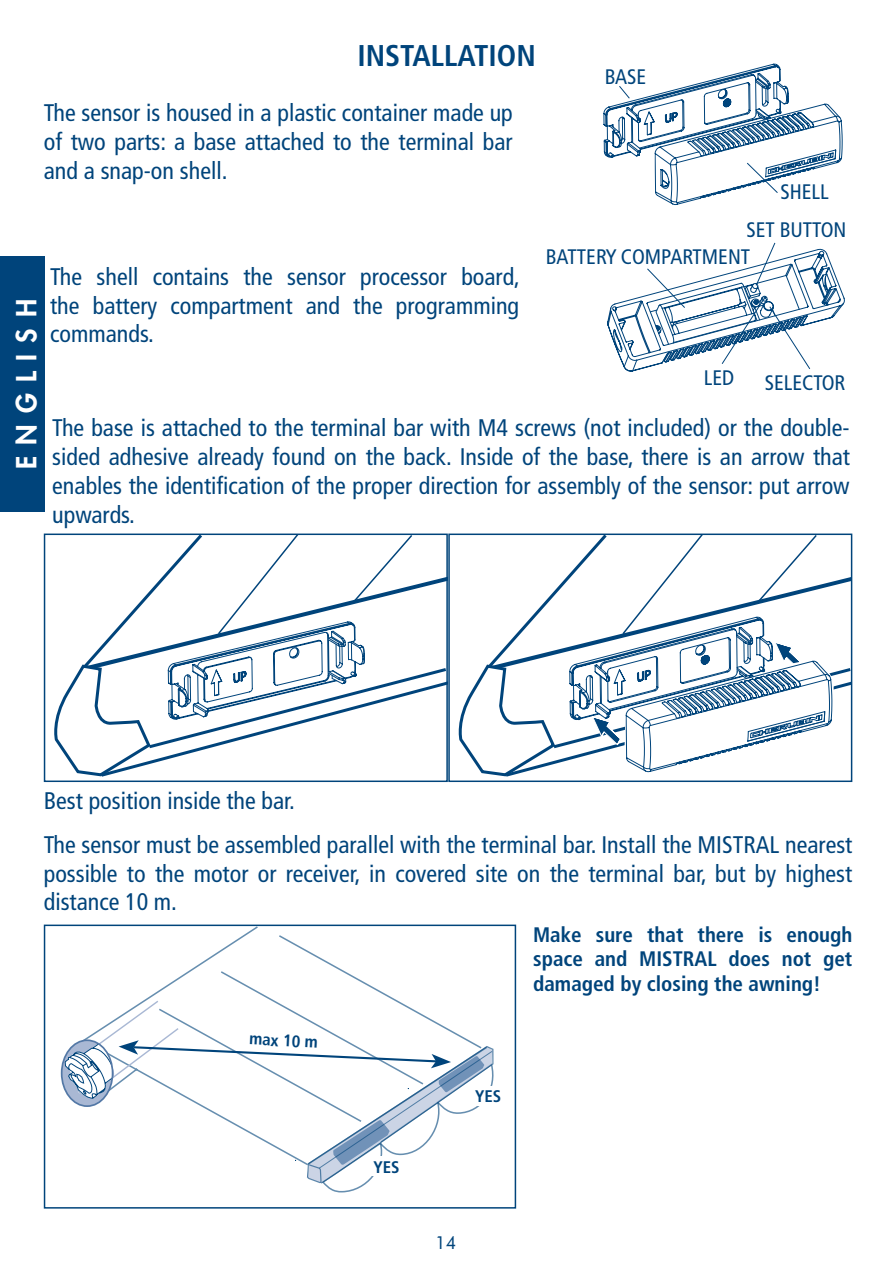
<style>
.page{position:relative;width:894px;height:1279px;background:#fff}
.page>*{position:absolute;margin:0;border:0;box-sizing:border-box;transform-origin:0 0}
.t1{font:700 condensed 30px "Frutiger LT Std";color:#00447b}
.t2{font:800 27px "Futura";letter-spacing:.41em;color:#fff}
.t3{font:condensed 24px/28.8px "Frutiger LT Std";color:#00447b;text-align:justify}
.t4{font:700 condensed 21px/24px "Frutiger LT Std";color:#00447b;text-align:justify}
.t5{font:condensed 21px "Frutiger LT Std";color:#00447b}
.t6{font:18px "Futura BT";color:#00447b}
.t7{font:700 condensed 16.8px "Frutiger LT Std";color:#00447b}
</style>
<div class="page">
<div style="left:44px;top:924px;width:472px;height:284px;border:2px solid #00447b"></div>
<svg style="left:607px;top:242px;width:237px;height:129px"></svg>
<svg style="left:603px;top:63px;width:240px;height:142px"></svg>
<svg style="left:52px;top:533px;width:397px;height:244px"></svg>
<svg style="left:456px;top:533px;width:397px;height:244px"></svg>
<svg style="left:74px;top:924px;width:409px;height:75px"></svg>
<svg style="left:63px;top:999px;width:431px;height:193px"></svg>
<div style="left:367px;top:1156px;width:38px;height:19px;background:#fff"></div>
<div style="left:469px;top:1085px;width:38px;height:20px;background:#fff"></div>
<div style="left:0;top:256px;width:45px;height:255px;background:#00447b"></div>
<p class="t1" style="left:357px;top:38px;width:180px">INSTALLATION</p>
<p class="t3" style="left:44px;top:98px;width:470px">The sensor is housed in a plastic container made up of two parts: a base attached to the terminal bar and a snap-on shell.</p>
<p class="t5" style="left:604px;top:64px;width:43px">BASE</p>
<p class="t5" style="left:780px;top:179px;width:50px">SHELL</p>
<p class="t5" style="left:746px;top:217px;width:101px">SET BUTTON</p>
<p class="t5" style="left:545px;top:244px;width:206px">BATTERY COMPARTMENT</p>
<p class="t2" style="left:9px;top:469px;width:172px;rotate:-90deg">ENGLISH</p>
<p class="t3" style="left:50px;top:262px;width:471px">The shell contains the sensor processor board, the battery compartment and the programming commands.</p>
<p class="t5" style="left:703px;top:366px;width:32px">LED</p>
<p class="t5" style="left:764px;top:370px;width:82px">SELECTOR</p>
<p class="t3" style="left:52px;top:413px;width:798px">The base is attached to the terminal bar with M4 screws (not included) or the double&shy;sided adhesive already found on the back. Inside of the base, there is an arrow that enables the identification of the proper direction for assembly of the sensor: put arrow upwards.</p>
<p class="t3" style="left:44px;top:786px;width:252px">Best position inside the bar.</p>
<p class="t3" style="left:44px;top:830px;width:809px">The sensor must be assembled parallel with the terminal bar. Install the MISTRAL nearest possible to the motor or receiver, in covered site on the terminal bar, but by highest distance 10 m.</p>
<p class="t7" style="left:250px;top:1028px;width:70px;rotate:3deg">max 10 m</p>
<p class="t7" style="left:373px;top:1156px;width:28px">YES</p>
<p class="t4" style="left:533px;top:923px;width:320px">Make sure that there is enough space and MISTRAL does not get damaged by closing the awning!</p>
<p class="t7" style="left:475px;top:1085px;width:28px">YES</p>
<p class="t6" style="left:435px;top:1231px;width:23px">14</p>
</div>
